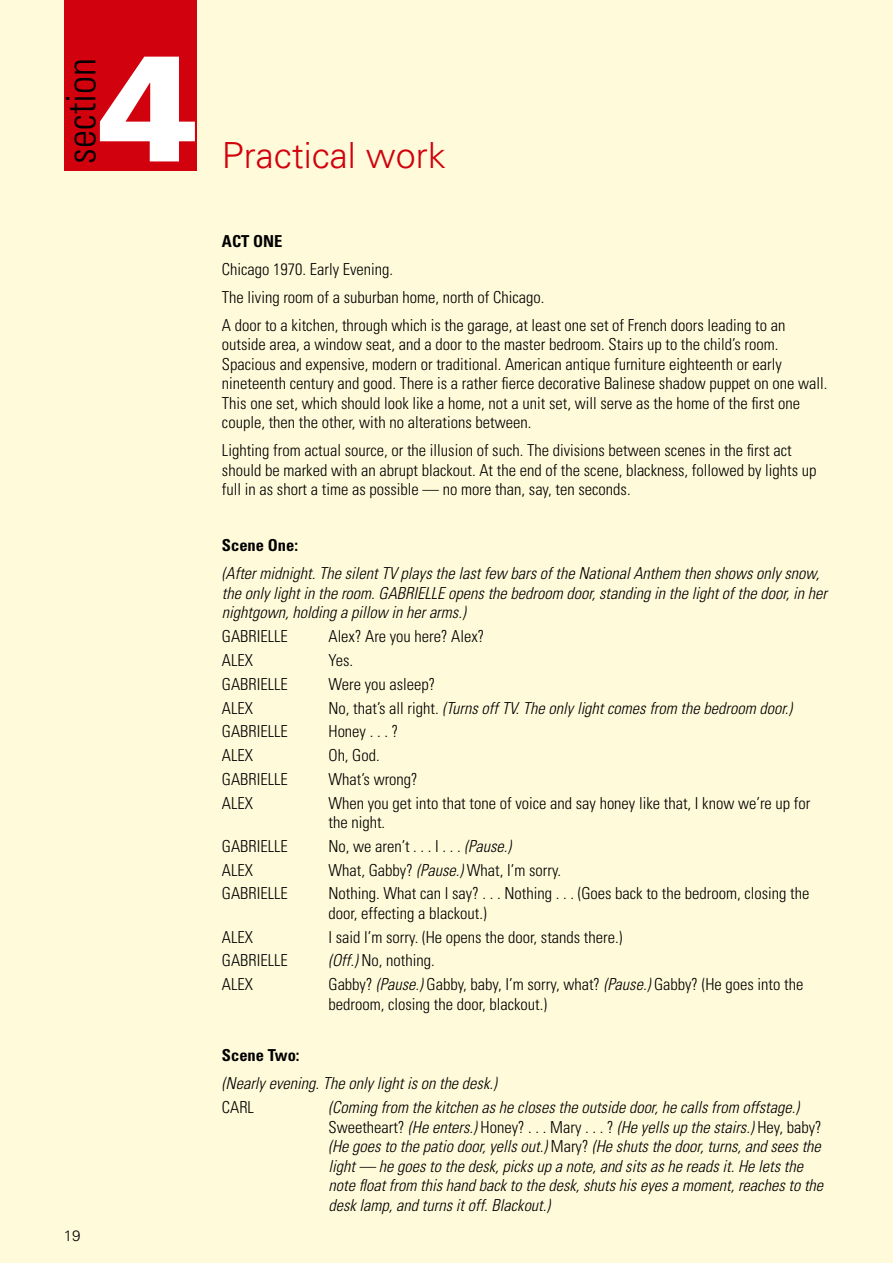
<style>
.page{position:relative;width:893px;height:1263px;background:#fffbda}
.page>*{position:absolute;margin:0;border:0;box-sizing:border-box;transform-origin:0 0}
.t1{font:900 151.5px "Univers";color:#fff}
.t2{font:300 condensed 40.5px "Univers";color:#000}
.t3{font:300 36px "Univers";color:#d1010e}
.t4{font:300 condensed 16.5px/19.5px "Univers";color:#000}
.t5{font:italic 300 condensed 16.5px/19.5px "Univers";color:#000}
.t6{font:700 condensed 16.5px "Univers";color:#000}
.t7{font:300 15px "Univers";color:#000}
.s1{font-style:normal}
.s2{font-style:italic}
</style>
<div class="page">
<div style="left:64px;top:0;width:132px;height:170px;background:#d1010e"></div>
<h2 class="t2" style="left:57px;top:164px;width:107px;rotate:-90deg">section</h2>
<h1 class="t1" style="left:97px;top:13px;width:103px">4</h1>
<p class="t7" style="left:64px;top:1227px;width:18px">19</p>
<h3 class="t3" style="left:222px;top:134px;width:225px">Practical work</h3>
<p class="t6" style="left:222px;top:231px;width:62px">ACT ONE</p>
<p class="t4" style="left:222px;top:255px;width:565px;line-height:28px">Chicago 1970. Early Evening.<br>The living room of a suburban home, north of Chicago.<br>A door to a kitchen, through which is the garage, at least one set of French doors leading to an</p>
<p class="t4" style="left:222px;top:335px;width:607px">outside area, a window seat, and a door to the master bedroom. Stairs up to the child’s room.<br>Spacious and expensive, modern or traditional. American antique furniture eighteenth or early nineteenth century and good. There is a rather fierce decorative Balinese shadow puppet on one wall.<br>This one set, which should look like a home, not a unit set, will serve as the home of the first one couple, then the other, with no alterations between.</p>
<p class="t4" style="left:222px;top:441px;width:596px">Lighting from actual source, or the illusion of such. The divisions between scenes in the first act should be marked with an abrupt blackout. At the end of the scene, blackness, followed by lights up full in as short a time as possible — no more than, say, ten seconds.</p>
<p class="t6" style="left:222px;top:535px;width:78px">Scene One:</p>
<p class="t5" style="left:222px;top:564px;width:607px">(After midnight. The silent TV plays the last few bars of the National Anthem then shows only snow, the only light in the room. GABRIELLE opens the bedroom door, standing in the light of the door, in her nightgown, holding a pillow in her arms.)</p>
<p class="t4" style="left:222px;top:626px;width:67px">GABRIELLE</p>
<p class="t4" style="left:328px;top:626px;width:157px">Alex? Are you here? Alex?</p>
<p class="t4" style="left:222px;top:650px;width:33px">ALEX</p>
<p class="t4" style="left:328px;top:650px;width:26px">Yes.</p>
<p class="t4" style="left:222px;top:674px;width:67px">GABRIELLE</p>
<p class="t4" style="left:328px;top:674px;width:108px">Were you asleep?</p>
<p class="t4" style="left:222px;top:698px;width:33px">ALEX</p>
<p class="t5" style="left:328px;top:698px;width:465px"><span class="s1">No, that’s all right.</span> (Turns off TV. The only light comes from the bedroom door.)</p>
<p class="t4" style="left:222px;top:721px;width:67px">GABRIELLE</p>
<p class="t4" style="left:328px;top:721px;width:71px">Honey . . . ?</p>
<p class="t4" style="left:222px;top:745px;width:33px">ALEX</p>
<p class="t4" style="left:328px;top:745px;width:53px">Oh, God.</p>
<p class="t4" style="left:222px;top:769px;width:67px">GABRIELLE</p>
<p class="t4" style="left:328px;top:769px;width:91px">What’s wrong?</p>
<p class="t4" style="left:222px;top:793px;width:33px">ALEX</p>
<p class="t4" style="left:328px;top:793px;width:483px">When you get into that tone of voice and say honey like that, I know we’re up for the night.</p>
<p class="t4" style="left:222px;top:836px;width:67px">GABRIELLE</p>
<p class="t4" style="left:328px;top:836px;width:184px">No, we aren’t . . . I . . . <span class="s2">(Pause.)</span></p>
<p class="t4" style="left:222px;top:860px;width:33px">ALEX</p>
<p class="t4" style="left:328px;top:860px;width:234px">What, Gabby? <span class="s2">(Pause.)</span> What, I’m sorry.</p>
<p class="t4" style="left:222px;top:883px;width:67px">GABRIELLE</p>
<p class="t4" style="left:328px;top:883px;width:482px">Nothing. What can I say? . . . Nothing . . . (Goes back to the bedroom, closing the door, effecting a blackout.)</p>
<p class="t4" style="left:222px;top:927px;width:33px">ALEX</p>
<p class="t4" style="left:328px;top:927px;width:295px">I said I’m sorry. (He opens the door, stands there.)</p>
<p class="t4" style="left:222px;top:950px;width:67px">GABRIELLE</p>
<p class="t4" style="left:328px;top:950px;width:108px"><span class="s2">(Off.)</span> No, nothing.</p>
<p class="t4" style="left:222px;top:974px;width:33px">ALEX</p>
<p class="t4" style="left:328px;top:974px;width:476px">Gabby? <span class="s2">(Pause.)</span> Gabby, baby, I’m sorry, what? <span class="s2">(Pause.)</span> Gabby? (He goes into the bedroom, closing the door, blackout.)</p>
<p class="t6" style="left:222px;top:1045px;width:79px">Scene Two:</p>
<p class="t5" style="left:222px;top:1073px;width:276px">(Nearly evening. The only light is on the desk.)</p>
<p class="t4" style="left:222px;top:1097px;width:34px">CARL</p>
<p class="t5" style="left:328px;top:1097px;width:496px">(Coming from the kitchen as he closes the outside door, he calls from offstage.)<br><span class="s1">Sweetheart?</span> (He enters.) <span class="s1">Honey? . . . Mary . . . ?</span> (He yells up the stairs.) <span class="s1">Hey, baby? </span>(He goes to the patio door, yells out.) <span class="s1">Mary?</span> (He shuts the door, turns, and sees the light — he goes to the desk, picks up a note, and sits as he reads it. He lets the note float from this hand back to the desk, shuts his eyes a moment, reaches to the desk lamp, and turns it off. Blackout.)</p>
</div>
